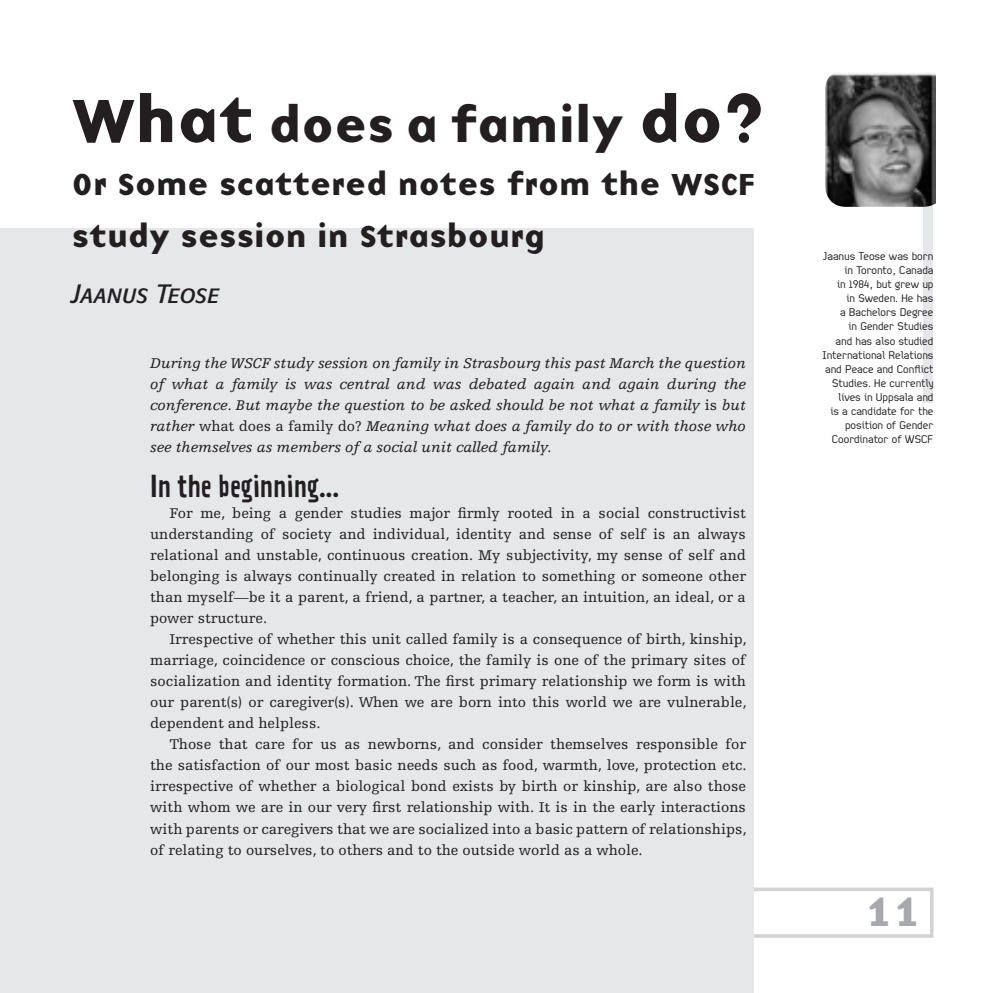
<style>
.page{position:relative;width:993px;height:993px;background:#fff}
.page>*{position:absolute;margin:0;border:0;box-sizing:border-box;transform-origin:0 0}
.t1{font:49px "Base Nine B";color:#231f20}
.t2{font:42px "Base Nine B";color:#a8a9ad}
.t3{font:31.5px/52.5px "Base Nine B";color:#231f20}
.t4{font:28px "Prater Sans One";letter-spacing:.01em;color:#231f20}
.t5{font:26.25px "Formata Italic SC";color:#231f20}
.t6{font:14.88px/21px "Egyptienne F";color:#231f20;text-align:justify}
.t7{font:italic 14.88px/21px "Egyptienne F";color:#231f20;text-align:justify}
.t8{font:11.38px/14px "Shrapnel";color:#231f20;text-align:right}
.s1{font-size:63px}
.s2{font-style:normal}
</style>
<div class="page">
<div style="left:747px;top:887px;width:186px;height:50px;border:4px solid #d1d2d4"></div>
<div style="left:0;top:228px;width:752px;height:764px;background:#e6e7e9"></div>
<div style="left:922px;top:89px;width:9px;height:313px;background:#e6e7e9"></div>
<img style="left:825px;top:73px;width:110px;height:134px">
<h1 class="t1" style="left:72px;top:86px;width:694px"><span class="s1">What</span> does a family <span class="s1">do?</span></h1>
<h3 class="t3" style="left:72px;top:156px;width:684px">Or Some scattered notes from the WSCF study session in Strasbourg</h3>
<h3 class="t5" style="left:72px;top:278px;width:149px">Jaanus Teose</h3>
<p class="t7" style="left:150px;top:352px;width:597px">During the WSCF study session on family in Strasbourg this past March the question of what a family is was central and was debated again and again during the conference. But maybe the question to be asked should be not what a family <span class="s2">is</span> but rather <span class="s2">what does a family do?</span> Meaning what does a family do to or with those who see themselves as members of a social unit called family.</p>
<h3 class="t4" style="left:150px;top:469px;width:190px">In the beginning…</h3>
<p class="t6" style="left:150px;top:503px;width:597px;text-indent:19px">For me, being a gender studies major firmly rooted in a social constructivist understanding of society and individual, identity and sense of self is an always relational and unstable, continuous creation. My subjectivity, my sense of self and belonging is always continually created in relation to something or someone other than myself—be it a parent, a friend, a partner, a teacher, an intuition, an ideal, or a power structure.</p>
<p class="t6" style="left:150px;top:629px;width:597px;text-indent:19px">Irrespective of whether this unit called family is a consequence of birth, kinship, marriage, coincidence or conscious choice, the family is one of the primary sites of socialization and identity formation. The first primary relationship we form is with our parent(s) or caregiver(s). When we are born into this world we are vulnerable, dependent and helpless.</p>
<p class="t6" style="left:150px;top:734px;width:597px;text-indent:19px">Those that care for us as newborns, and consider themselves responsible for the satisfaction of our most basic needs such as food, warmth, love, protection etc. irrespective of whether a biological bond exists by birth or kinship, are also those with whom we are in our very first relationship with. It is in the early interactions with parents or caregivers that we are socialized into a basic pattern of relationships, of relating to ourselves, to others and to the outside world as a whole.</p>
<p class="t8" style="left:821px;top:249px;width:113px">Jaanus Teose was born in Toronto, Canada<br>in 1984, but grew up<br>in Sweden. He has<br>a Bachelors Degree<br>in Gender Studies<br>and has also studied<br>International Relations and Peace and Conflict<br>Studies. He currently lives in Uppsala and<br>is a candidate for the position of Gender<br>Coordinator of WSCF</p>
<h2 class="t2" style="left:853px;top:877px;width:70px">1111</h2>
</div>
